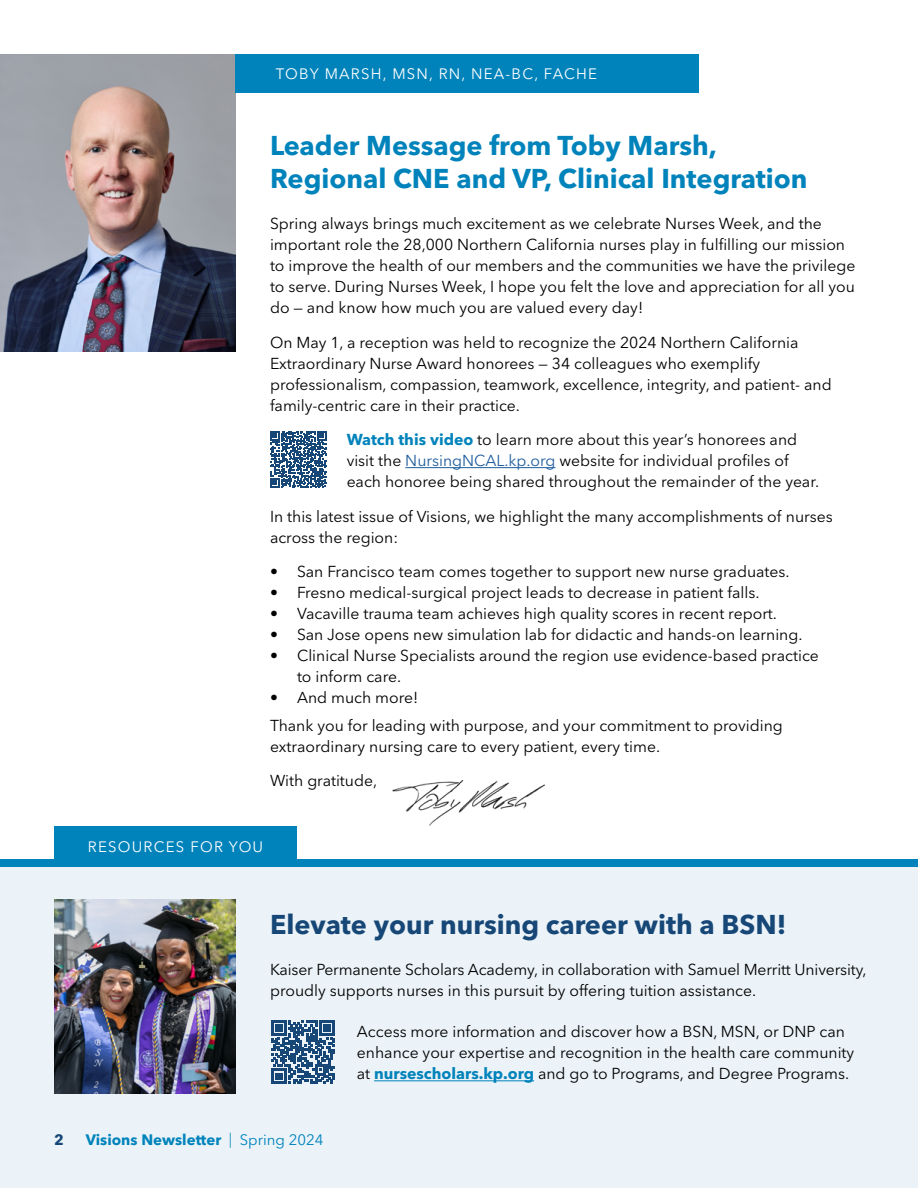
<style>
.page{position:relative;width:918px;height:1188px;background:#fff}
.page>*{position:absolute;margin:0;border:0;box-sizing:border-box;transform-origin:0 0}
.Blurb_Title{font:700 27px/32.4px "Avenir Next LT Pro";color:#0083bb}
.Blurb_Title-2{font:700 27px "Avenir Next LT Pro";color:#164777}
.Body_Text{font:15.75px/21px "Avenir Next LT Pro";color:#000}
.Box_Titles{font:15px "Avenir Next LT Pro";letter-spacing:.08em;color:#fff}
.t1{font:700 15px "Avenir Next LT Pro";color:#0083bb}
.t2{font:700 15px "Avenir Next LT Pro";color:#164777}
.s1{font-weight:700;color:#0083bb}
.s2{color:#215e9e}
.s3{font-weight:300}
.s4{font-weight:400}
</style>
<div class="page">
<div style="left:0;top:867px;width:918px;height:321px;background:#ebf3f8"></div>
<img style="left:54px;top:900px;width:181px;height:194px">
<hr style="left:405px;top:467px;width:150px;height:1px;background:#215e9e">
<img style="left:0;top:54px;width:235px;height:298px">
<div style="left:235px;top:54px;width:464px;height:38px;background:#0083bb"></div>
<img style="left:392px;top:780px;width:153px;height:46px">
<hr style="left:374px;top:1080px;width:160px;height:1px;background:#0083bb">
<div style="left:54px;top:827px;width:243px;height:38px;background:#0083bb"></div>
<div style="left:0;top:859px;width:918px;height:8px;background:#0083bb"></div>
<svg style="left:271px;top:1020px;width:64px;height:64px"></svg>
<svg style="left:270px;top:431px;width:56px;height:56px"></svg>
<p class="Box_Titles" style="left:276px;top:65px;width:323px">TOBY MARSH, MSN, RN, NEA‑BC, FACHE</p>
<p class="Blurb_Title" style="left:270px;top:130px;width:539px">Leader Message from Toby Marsh,<br>Regional CNE and VP, Clinical Integration</p>
<p class="Body_Text" style="left:270px;top:213px;width:587px">Spring always brings much excitement as we celebrate Nurses Week, and the important role the 28,000 Northern California nurses play in fulfilling our mission to improve the health of our members and the communities we have the privilege to serve. During Nurses Week, I hope you felt the love and appreciation for all you do — and know how much you are valued every day!</p>
<p class="Body_Text" style="left:270px;top:332px;width:563px">On May 1, a reception was held to recognize the 2024 Northern California Extraordinary Nurse Award honorees — 34 colleagues who exemplify professionalism, compassion, teamwork, excellence, integrity, and patient‑ and family‑centric care in their practice.</p>
<p class="Body_Text" style="left:347px;top:429px;width:474px"><span class="s1">Watch this video</span> to learn more about this year’s honorees and visit the <span class="s2">NursingNCAL.kp.org</span> website for individual profiles of each honoree being shared throughout the remainder of the year.</p>
<p class="Body_Text" style="left:270px;top:506px;width:564px">In this latest issue of Visions, we highlight the many accomplishments of nurses across the region:</p>
<p class="Body_Text" style="left:270px;top:561px;width:521px">• San Francisco team comes together to support new nurse graduates.</p>
<p class="Body_Text" style="left:270px;top:582px;width:491px">• Fresno medical‑surgical project leads to decrease in patient falls.</p>
<p class="Body_Text" style="left:270px;top:603px;width:508px">• Vacaville trauma team achieves high quality scores in recent report.</p>
<p class="Body_Text" style="left:270px;top:624px;width:534px">• San Jose opens new simulation lab for didactic and hands‑on learning.</p>
<p class="Body_Text" style="left:297px;top:645px;width:523px;text-indent:-27px">• Clinical Nurse Specialists around the region use evidence‑based practice to inform care.</p>
<p class="Body_Text" style="left:270px;top:687px;width:150px">• And much more!</p>
<p class="Body_Text" style="left:270px;top:715px;width:514px">Thank you for leading with purpose, and your commitment to providing extraordinary nursing care to every patient, every time.</p>
<p class="Body_Text" style="left:270px;top:770px;width:109px">With gratitude,</p>
<p class="Box_Titles" style="left:88px;top:837px;width:177px">RESOURCES FOR YOU</p>
<p class="Blurb_Title-2" style="left:270px;top:908px;width:518px">Elevate your nursing career with a BSN!</p>
<p class="Body_Text" style="left:270px;top:959px;width:598px">Kaiser Permanente Scholars Academy, in collaboration with Samuel Merritt University, proudly supports nurses in this pursuit by offering tuition assistance.</p>
<p class="Body_Text" style="left:357px;top:1021px;width:499px">Access more information and discover how a BSN, MSN, or DNP can enhance your expertise and recognition in the health care community at <span class="s1">nursescholars.kp.org</span> and go to Programs, and Degree Programs.</p>
<p class="t2" style="left:54px;top:1131px;width:11px">2</p>
<p class="t1" style="left:86px;top:1131px;width:239px">Visions Newsletter <span class="s3">|</span> <span class="s4">Spring 2024</span></p>
</div>
